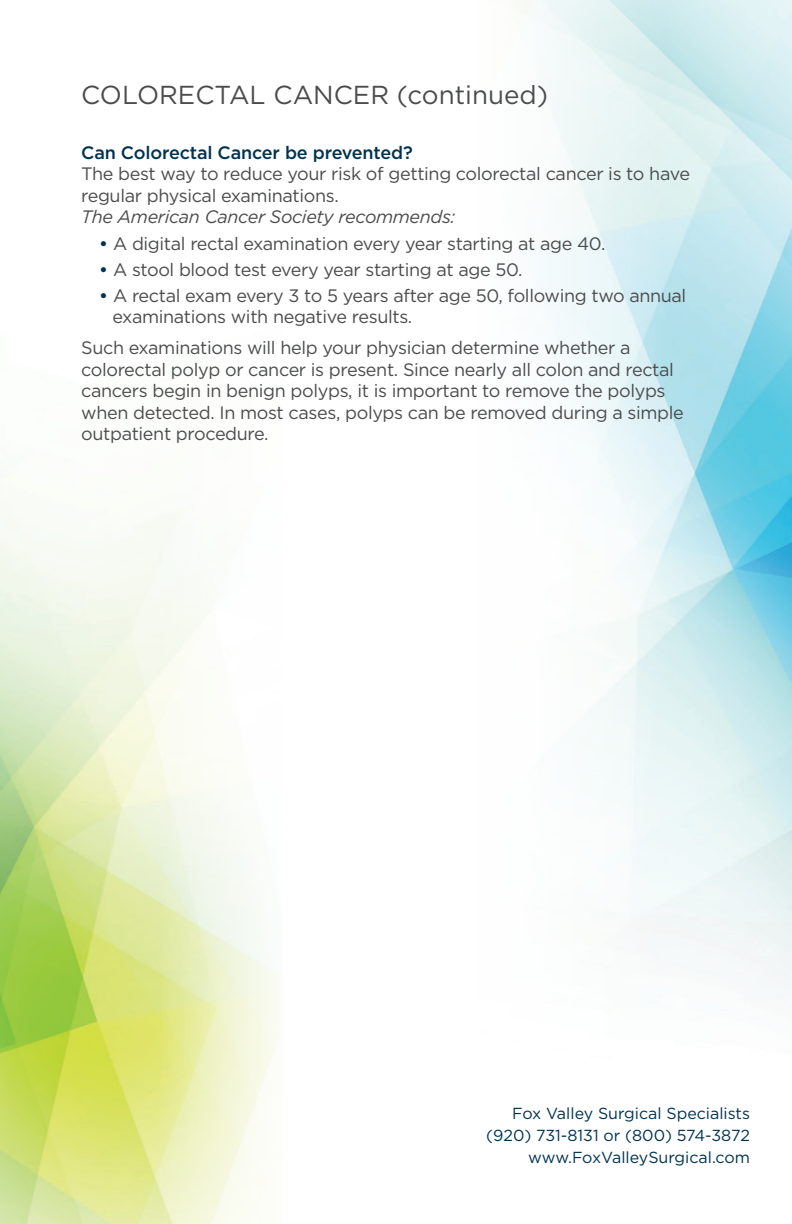
<style>
.page{position:relative;width:792px;height:1224px;background:#fff}
.page>*{position:absolute;margin:0;border:0;box-sizing:border-box;transform-origin:0 0}
.t1{font:26px "Gotham";color:#4b4c4d}
.t2{font:18px/21.6px "Gotham";letter-spacing:-.02em;color:#4b4c4d}
.t3{font:italic 18px "Gotham";letter-spacing:-.02em;color:#4b4c4d}
.t4{font:500 18px "Gotham";letter-spacing:-.01em;color:#003351}
.t5{font:16px/22px "Gotham";color:#003351;text-align:right}
.s1{font-weight:500;color:#003351}
</style>
<div class="page">
<img style="left:520px;top:0;width:272px;height:989px">
<img style="left:0;top:498px;width:281px;height:726px">
<h1 class="t1" style="left:81px;top:78px;width:468px">COLORECTAL CANCER (continued)</h1>
<p class="t4" style="left:81px;top:140px;width:333px">Can Colorectal Cancer be prevented?</p>
<p class="t2" style="left:81px;top:163px;width:610px">The best way to reduce your risk of getting colorectal cancer is to have regular physical examinations.</p>
<p class="t3" style="left:81px;top:206px;width:376px">The American Cancer Society recommends:</p>
<p class="t2" style="left:99px;top:232px;width:508px"><span class="s1">•</span> A digital rectal examination every year starting at age 40.</p>
<p class="t2" style="left:99px;top:258px;width:425px"><span class="s1">•</span> A stool blood test every year starting at age 50.</p>
<p class="t2" style="left:113px;top:284px;width:575px;text-indent:-13px"><span class="s1">•</span> A rectal exam every 3 to 5 years after age 50, following two annual examinations with negative results.</p>
<p class="t2" style="left:81px;top:336px;width:604px">Such examinations will help your physician determine whether a colorectal polyp or cancer is present. Since nearly all colon and rectal cancers begin in benign polyps, it is important to remove the polyps when detected. In most cases, polyps can be removed during a simple outpatient procedure.</p>
<p class="t5" style="left:486px;top:1102px;width:265px">Fox Valley Surgical Specialists (920) 731-8131 or (800) 574-3872 www.FoxValleySurgical.com</p>
</div>
